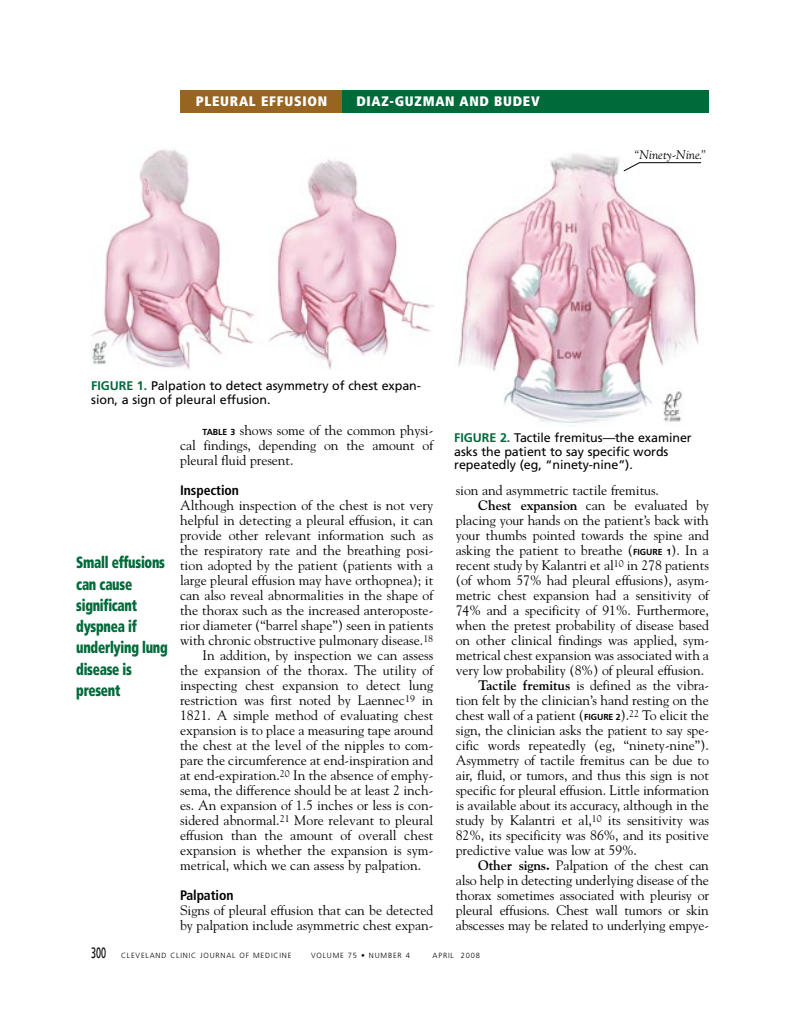
<style>
.page{position:relative;width:799px;height:1035px;background:#fff}
.page>*{position:absolute;margin:0;border:0;box-sizing:border-box;transform-origin:0 0}
.t1{font:900 condensed 16.25px/21.2px "Frutiger";letter-spacing:-.02em;color:#016a3a;scale:.8 1}
.t2{font:13.75px/15px "Goudy";letter-spacing:-.005em;color:#000;text-align:justify}
.t3{font:900 condensed 13.75px "Frutiger";letter-spacing:.05em;color:#fff}
.t4{font:700 condensed 13.75px "Frutiger";letter-spacing:-.005em;color:#000}
.t5{font:12.5px/13.8px "Frutiger";letter-spacing:-.005em;color:#000}
.t6{font:italic 12.5px "Goudy";color:#000}
.t7{font:300 7.5px "Frutiger";letter-spacing:.11em;color:#000}
.s1{font-weight:700;color:#016a3a}
.s2{font-family:"Frutiger";font-weight:700;font-size:8.75px}
.s3{font-weight:700}
.s4{font-weight:400;font-size:15px}
</style>
<div class="page">
<div style="left:340px;top:90px;width:369px;height:22px;background:#016a3a"></div>
<div style="left:180px;top:90px;width:161px;height:22px;background:#976422"></div>
<img style="left:91px;top:149px;width:343px;height:221px">
<img style="left:458px;top:153px;width:243px;height:273px">
<hr style="left:639px;top:162px;width:62px;height:1px;background:#000">
<svg style="left:622px;top:161px;width:19px;height:11px"></svg>
<p class="t3" style="left:196px;top:96px;width:133px">PLEURAL EFFUSION</p>
<p class="t3" style="left:356px;top:96px;width:185px">DIAZ-GUZMAN AND BUDEV</p>
<p class="t5" style="left:91px;top:380px;width:331px"><span class="s1">FIGURE 1.</span> Palpation to detect asymmetry of chest expan&shy;sion, a sign of pleural effusion.</p>
<p class="t6" style="left:634px;top:150px;width:74px">“Ninety-Nine.”</p>
<p class="t1" style="left:76px;top:553px;width:116px">Small effusions can cause significant dyspnea if underlying lung disease is present</p>
<p class="t2" style="left:180px;top:424px;width:255px;text-indent:22px"><span class="s2">TABLE 3</span> shows some of the common physi&shy;cal findings, depending on the amount of pleural fluid present.</p>
<p class="t4" style="left:180px;top:485px;width:60px">Inspection</p>
<p class="t2" style="left:180px;top:499px;width:255px">Although inspection of the chest is not very</p>
<p class="t2" style="left:180px;top:514px;width:255px">helpful in detecting a pleural effusion, it can</p>
<p class="t2" style="left:180px;top:529px;width:255px">provide other relevant information such as</p>
<p class="t2" style="left:180px;top:544px;width:255px">the respiratory rate and the breathing posi-</p>
<p class="t2" style="left:180px;top:559px;width:255px">tion adopted by the patient (patients with a</p>
<p class="t2" style="left:180px;top:574px;width:255px">large pleural effusion may have orthopnea); it</p>
<p class="t2" style="left:180px;top:589px;width:255px">can also reveal abnormalities in the shape of</p>
<p class="t2" style="left:180px;top:604px;width:255px">the thorax such as the increased anteroposte-</p>
<p class="t2" style="left:180px;top:619px;width:255px">rior diameter (“barrel shape”) seen in patients</p>
<p class="t2" style="left:180px;top:634px;width:255px">with chronic obstructive pulmonary disease.<sup>18</sup></p>
<p class="t2" style="left:202px;top:649px;width:232px">In addition, by inspection we can assess</p>
<p class="t2" style="left:180px;top:664px;width:255px">the expansion of the thorax. The utility of</p>
<p class="t2" style="left:180px;top:679px;width:255px">inspecting chest expansion to detect lung</p>
<p class="t2" style="left:180px;top:694px;width:255px">restriction was first noted by Laennec<sup>19</sup> in</p>
<p class="t2" style="left:180px;top:709px;width:255px">1821. A simple method of evaluating chest</p>
<p class="t2" style="left:180px;top:724px;width:255px">expansion is to place a measuring tape around</p>
<p class="t2" style="left:180px;top:739px;width:255px">the chest at the level of the nipples to com-</p>
<p class="t2" style="left:180px;top:754px;width:255px">pare the circumference at end-inspiration and</p>
<p class="t2" style="left:180px;top:769px;width:255px">at end-expiration.<sup>20</sup> In the absence of emphy-</p>
<p class="t2" style="left:180px;top:784px;width:255px">sema, the difference should be at least 2 inch-</p>
<p class="t2" style="left:180px;top:799px;width:255px">es. An expansion of 1.5 inches or less is con-</p>
<p class="t2" style="left:180px;top:814px;width:255px">sidered abnormal.<sup>21</sup> More relevant to pleural</p>
<p class="t2" style="left:180px;top:829px;width:255px">effusion than the amount of overall chest</p>
<p class="t2" style="left:180px;top:844px;width:255px">expansion is whether the expansion is sym-</p>
<p class="t2" style="left:180px;top:859px;width:243px">metrical, which we can assess by palpation.</p>
<p class="t4" style="left:180px;top:890px;width:55px">Palpation</p>
<p class="t2" style="left:180px;top:904px;width:255px">Signs of pleural effusion that can be detected by palpation include asymmetric chest expan-</p>
<p class="t5" style="left:454px;top:432px;width:239px"><span class="s1">FIGURE 2.</span> Tactile fremitus—the examiner asks the patient to say specific words repeatedly (eg, “ninety-nine”).</p>
<p class="t2" style="left:456px;top:484px;width:205px">sion and asymmetric tactile fremitus.</p>
<p class="t2" style="left:478px;top:499px;width:232px"><span class="s3">Chest expansion</span> can be evaluated by</p>
<p class="t2" style="left:456px;top:514px;width:255px">placing your hands on the patient’s back with</p>
<p class="t2" style="left:456px;top:529px;width:255px">your thumbs pointed towards the spine and</p>
<p class="t2" style="left:456px;top:544px;width:255px">asking the patient to breathe (<span class="s2">FIGURE 1</span>). In a</p>
<p class="t2" style="left:456px;top:559px;width:255px">recent study by Kalantri et al<sup>10</sup> in 278 patients</p>
<p class="t2" style="left:456px;top:574px;width:255px">(of whom 57% had pleural effusions), asym-</p>
<p class="t2" style="left:456px;top:589px;width:255px">metric chest expansion had a sensitivity of</p>
<p class="t2" style="left:456px;top:604px;width:255px">74% and a specificity of 91%. Furthermore,</p>
<p class="t2" style="left:456px;top:619px;width:255px">when the pretest probability of disease based</p>
<p class="t2" style="left:456px;top:634px;width:255px">on other clinical findings was applied, sym-</p>
<p class="t2" style="left:456px;top:649px;width:255px">metrical chest expansion was associated with a</p>
<p class="t2" style="left:456px;top:664px;width:250px">very low probability (8%) of pleural effusion.</p>
<p class="t2" style="left:478px;top:679px;width:232px"><span class="s3">Tactile fremitus</span> is defined as the vibra-</p>
<p class="t2" style="left:456px;top:694px;width:255px">tion felt by the clinician’s hand resting on the</p>
<p class="t2" style="left:456px;top:709px;width:255px">chest wall of a patient (<span class="s2">FIGURE 2</span>).<sup>22</sup> To elicit the</p>
<p class="t2" style="left:456px;top:724px;width:255px">sign, the clinician asks the patient to say spe-</p>
<p class="t2" style="left:456px;top:739px;width:255px">cific words repeatedly (eg, “ninety-nine”).</p>
<p class="t2" style="left:456px;top:754px;width:255px">Asymmetry of tactile fremitus can be due to</p>
<p class="t2" style="left:456px;top:769px;width:255px">air, fluid, or tumors, and thus this sign is not</p>
<p class="t2" style="left:456px;top:784px;width:255px">specific for pleural effusion. Little information</p>
<p class="t2" style="left:456px;top:799px;width:255px">is available about its accuracy, although in the</p>
<p class="t2" style="left:456px;top:814px;width:255px">study by Kalantri et al,<sup>10</sup> its sensitivity was</p>
<p class="t2" style="left:456px;top:829px;width:255px">82%, its specificity was 86%, and its positive</p>
<p class="t2" style="left:456px;top:844px;width:183px">predictive value was low at 59%.</p>
<p class="t2" style="left:478px;top:859px;width:232px"><span class="s3">Other signs.</span> Palpation of the chest can</p>
<p class="t2" style="left:456px;top:874px;width:255px">also help in detecting underlying disease of the</p>
<p class="t2" style="left:456px;top:889px;width:255px">thorax sometimes associated with pleurisy or</p>
<p class="t2" style="left:456px;top:904px;width:255px">pleural effusions. Chest wall tumors or skin</p>
<p class="t2" style="left:456px;top:919px;width:255px">abscesses may be related to underlying empye-</p>
<p class="t7" style="left:91px;top:952px;width:202px"><span class="s4">300</span> CLEVELAND CLINIC JOURNAL OF MEDICINE</p>
<p class="t7" style="left:311px;top:952px;width:100px">VOLUME 75 • NUMBER 4</p>
<p class="t7" style="left:432px;top:952px;width:49px">APRIL 2008</p>
</div>
